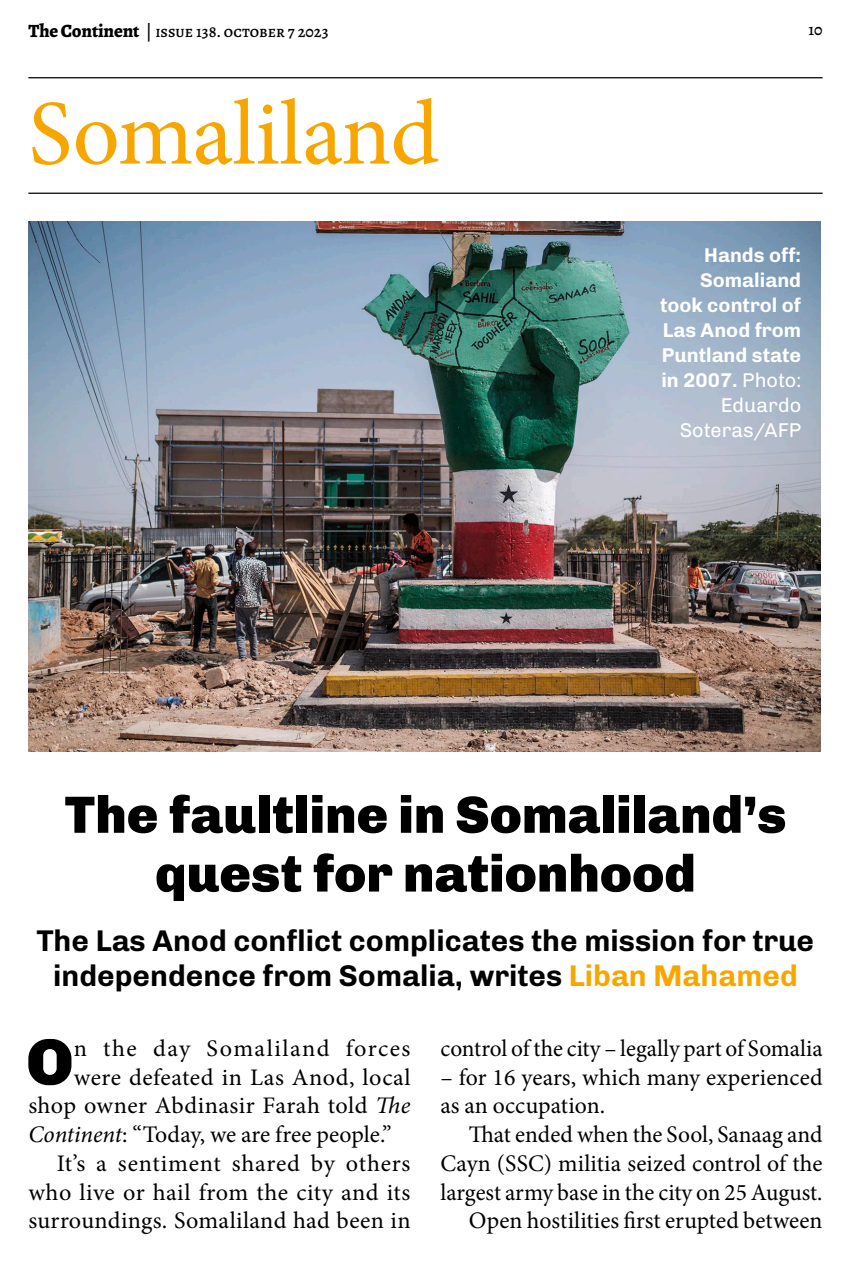
<style>
.page{position:relative;width:851px;height:1276px;background:#fff}
.page>*{position:absolute;margin:0;border:0;box-sizing:border-box;transform-origin:0 0}
.t1{font:92.5px "Minion Pro";letter-spacing:-.01em;color:#f7a600}
.t2{font:900 65.75px "Chivo";color:#000}
.t3{font:900 52.5px/58.8px "Chivo";color:#000;text-align:center}
.t4{font:700 30px/35px "Chivo";color:#000;text-align:center}
.t5{font:23.75px/28.8px "Minion Pro";letter-spacing:.01em;color:#000;text-align:justify}
.t6{font:23.75px "Minion Pro";letter-spacing:.06em;color:#000}
.t7{font:700 20px/25px "Chivo";color:#fff;text-align:right}
.t8{font:500 16.25px "Alegreya";color:#000}
.s1{font-weight:800;font-size:18.75px}
.s2{font-size:17.5px}
.s3{font-weight:400}
.s4{color:#f7a600}
.s5{font-style:italic}
</style>
<div class="page">
<hr style="left:28px;top:77px;width:794px;height:1px;background:#000">
<hr style="left:28px;top:193px;width:794px;height:1px;background:#000">
<img style="left:28px;top:222px;width:792px;height:529px">
<p class="t8" style="left:28px;top:22px;width:302px"><span class="s1">The Continent</span> <span class="s2">|</span> issue 138. october 7 2023</p>
<p class="t8" style="left:808px;top:19px;width:16px">10</p>
<p class="t1" style="left:28px;top:72px;width:412px">Somaliland</p>
<p class="t7" style="left:660px;top:243px;width:142px">Hands off:<br>Somaliand took control of<br>Las Anod from<br>Puntland state in 2007. <span class="s3">Photo:<br>Eduardo<br>Soteras/AFP</span></p>
<p class="t3" style="left:64px;top:785px;width:723px">The faultline in Somaliland’s quest for nationhood</p>
<p class="t4" style="left:37px;top:923px;width:778px">The Las Anod conflict complicates the mission for true independence from Somalia, writes <span class="s4">Liban Mahamed</span></p>
<p class="t2" style="left:26px;top:1023px;width:49px">O</p>
<p class="t6" style="left:74px;top:1032px;width:338px">n the day Somaliland forces</p>
<p class="t5" style="left:74px;top:1062px;width:338px">were defeated in Las Anod, local</p>
<p class="t5" style="left:28px;top:1091px;width:383px">shop owner Abdinasir Farah told <span class="s5">The</span></p>
<p class="t5" style="left:28px;top:1120px;width:365px"><span class="s5">Continent</span>: “Today, we are free people.”</p>
<p class="t5" style="left:28px;top:1149px;width:383px;text-indent:28px">It’s a sentiment shared by others who live or hail from the city and its surroundings. Somaliland had been in</p>
<p class="t5" style="left:440px;top:1034px;width:383px">control of the city – legally part of Somalia</p>
<p class="t5" style="left:440px;top:1062px;width:383px">– for 16 years, which many experienced as an occupation.</p>
<p class="t5" style="left:440px;top:1120px;width:383px;text-indent:28px">That ended when the Sool, Sanaag and Cayn (SSC) militia seized control of the largest army base in the city on 25 August.</p>
<p class="t5" style="left:469px;top:1206px;width:355px">Open hostilities first erupted between</p>
</div>
